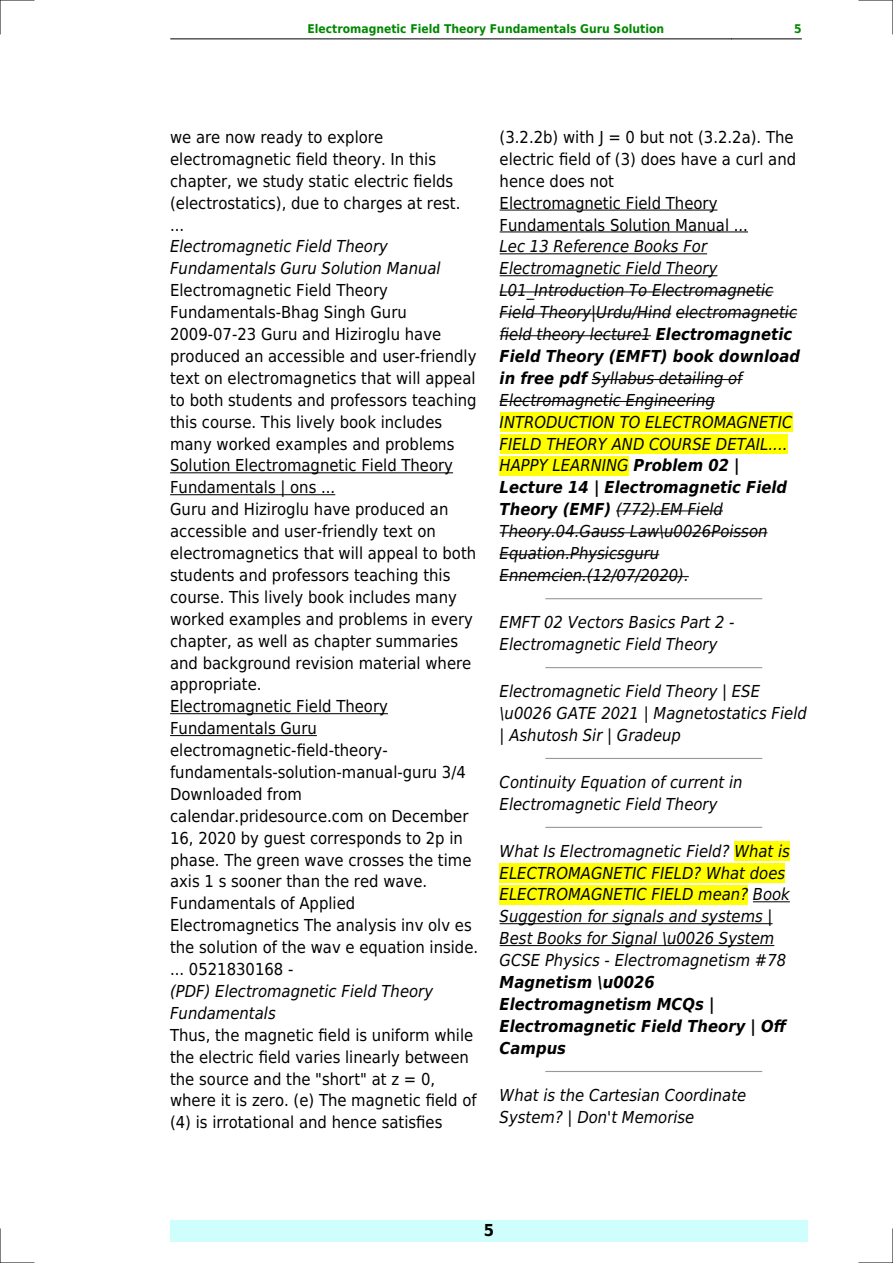
<style>
.page{position:relative;width:893px;height:1263px;background:#fff}
.page>*{position:absolute;margin:0;border:0;box-sizing:border-box;transform-origin:0 0}
.t1{font:16.5px/21.9px "DejaVu Sans Condensed";color:#000}
.t2{font:italic 16.5px/21.9px "DejaVu Sans Condensed";color:#000}
.t3{font:italic 700 16.5px/21.9px "DejaVu Sans Condensed";color:#000}
.t4{font:700 16.5px "DejaVu Sans Condensed";color:#000}
.t5{font:700 12px "DejaVu Sans Condensed";color:#080}
.s1{font-weight:700}
</style>
<div class="page">
<hr style="left:170px;top:39px;width:70px;height:1px;background:#000">
<hr style="left:240px;top:39px;width:491px;height:1px;background:#000">
<hr style="left:732px;top:39px;width:69px;height:1px;background:#000">
<div style="left:170px;top:1220px;width:638px;height:22px;background:#cffffc"></div>
<hr style="left:170px;top:472px;width:283px;height:1px;background:#000">
<hr style="left:170px;top:494px;width:165px;height:1px;background:#000">
<hr style="left:170px;top:713px;width:218px;height:1px;background:#000">
<hr style="left:170px;top:735px;width:147px;height:1px;background:#000">
<hr style="left:500px;top:210px;width:217px;height:1px;background:#000">
<hr style="left:500px;top:232px;width:248px;height:1px;background:#000">
<hr style="left:500px;top:253px;width:207px;height:1px;background:#000">
<hr style="left:500px;top:275px;width:217px;height:1px;background:#000">
<hr style="left:500px;top:292px;width:273px;height:1px;background:#000">
<hr style="left:500px;top:313px;width:171px;height:1px;background:#000">
<hr style="left:676px;top:313px;width:121px;height:1px;background:#000">
<hr style="left:500px;top:335px;width:151px;height:1px;background:#000">
<hr style="left:592px;top:379px;width:150px;height:1px;background:#000">
<hr style="left:500px;top:401px;width:215px;height:1px;background:#000">
<div style="left:500px;top:412px;width:292px;height:19px;background:#ff0"></div>
<div style="left:500px;top:434px;width:287px;height:19px;background:#ff0"></div>
<div style="left:500px;top:456px;width:129px;height:19px;background:#ff0"></div>
<hr style="left:616px;top:510px;width:107px;height:1px;background:#000">
<hr style="left:500px;top:532px;width:267px;height:1px;background:#000">
<hr style="left:500px;top:554px;width:159px;height:1px;background:#000">
<hr style="left:500px;top:576px;width:189px;height:1px;background:#000">
<hr style="left:546px;top:598px;width:216px;height:1px;background:#999">
<hr style="left:546px;top:667px;width:216px;height:1px;background:#999">
<hr style="left:546px;top:758px;width:216px;height:1px;background:#999">
<hr style="left:546px;top:827px;width:216px;height:1px;background:#999">
<div style="left:734px;top:841px;width:56px;height:19px;background:#ff0"></div>
<div style="left:500px;top:863px;width:285px;height:19px;background:#ff0"></div>
<div style="left:500px;top:885px;width:248px;height:19px;background:#ff0"></div>
<hr style="left:753px;top:901px;width:37px;height:1px;background:#000">
<hr style="left:500px;top:923px;width:273px;height:1px;background:#000">
<hr style="left:500px;top:945px;width:274px;height:1px;background:#000">
<hr style="left:546px;top:1071px;width:216px;height:1px;background:#999">
<hr style="left:0;top:0;width:34px;height:1px;background:#000">
<hr style="left:859px;top:0;width:34px;height:1px;background:#000">
<hr style="left:0;top:1262px;width:34px;height:1px;background:#000">
<hr style="left:859px;top:1262px;width:34px;height:1px;background:#000">
<hr style="left:0;top:0;width:1px;height:34px;background:#000">
<hr style="left:0;top:1229px;width:1px;height:34px;background:#000">
<hr style="left:892px;top:0;width:1px;height:34px;background:#000">
<hr style="left:892px;top:1229px;width:1px;height:34px;background:#000">
<p class="t5" style="left:307px;top:21px;width:358px">Electromagnetic Field Theory Fundamentals Guru Solution</p>
<p class="t5" style="left:794px;top:21px;width:9px">5</p>
<p class="t1" style="left:170px;top:126px;width:292px">we are now ready to explore electromagnetic field theory. In this chapter, we study static electric fields (electrostatics), due to charges at rest. ...</p>
<p class="t2" style="left:170px;top:236px;width:272px">Electromagnetic Field Theory<br>Fundamentals Guru Solution Manual</p>
<p class="t1" style="left:170px;top:280px;width:310px">Electromagnetic Field Theory Fundamentals-Bhag Singh Guru 2009-07-23 Guru and Hiziroglu have produced an accessible and user-friendly text on electromagnetics that will appeal to both students and professors teaching this course. This lively book includes many worked examples and problems Solution Electromagnetic Field Theory Fundamentals | ons ...<br>Guru and Hiziroglu have produced an accessible and user-friendly text on electromagnetics that will appeal to both students and professors teaching this course. This lively book includes many worked examples and problems in every chapter, as well as chapter summaries and background revision material where appropriate.<br>Electromagnetic Field Theory Fundamentals Guru electromagnetic-field-theory&shy;fundamentals-solution-manual-guru 3/4<br>Downloaded from calendar.pridesource.com on December 16, 2020 by guest corresponds to 2p in phase. The green wave crosses the time axis 1 s sooner than the red wave.<br>Fundamentals of Applied Electromagnetics The analysis inv olv es the solution of the wav e equation inside. ... 0521830168 -</p>
<p class="t2" style="left:170px;top:980px;width:265px">(PDF) Electromagnetic Field Theory<br>Fundamentals</p>
<p class="t1" style="left:170px;top:1024px;width:308px">Thus, the magnetic field is uniform while the electric field varies linearly between the source and the "short" at z = 0, where it is zero. (e) The magnetic field of (4) is irrotational and hence satisfies</p>
<p class="t1" style="left:500px;top:126px;width:298px">(3.2.2b) with J = 0 but not (3.2.2a). The electric field of (3) does have a curl and hence does not<br>Electromagnetic Field Theory<br>Fundamentals Solution Manual ...</p>
<p class="t2" style="left:500px;top:236px;width:302px">Lec 13 Reference Books For<br>Electromagnetic Field Theory<br>L01_Introduction To Electromagnetic<br>Field Theory|Urdu/Hind electromagnetic field theory lecture1 <span class="s1">Electromagnetic<br>Field Theory (EMFT) book download in free pdf</span> Syllabus detailing of<br>Electromagnetic Engineering<br>INTRODUCTION TO ELECTROMAGNETIC<br>FIELD THEORY AND COURSE DETAIL....<br>HAPPY LEARNING <span class="s1">Problem 02 |<br>Lecture 14 | Electromagnetic Field<br>Theory (EMF)</span> (772).EM Field<br>Theory.04.Gauss Law\u0026Poisson<br>Equation.Physicsguru<br>Ennemcien.(12/07/2020).</p>
<p class="t2" style="left:500px;top:611px;width:236px">EMFT 02 Vectors Basics Part 2 -<br>Electromagnetic Field Theory</p>
<p class="t2" style="left:500px;top:680px;width:309px">Electromagnetic Field Theory | ESE \u0026 GATE 2021 | Magnetostatics Field | Ashutosh Sir | Gradeup</p>
<p class="t2" style="left:500px;top:771px;width:244px">Continuity Equation of current in<br>Electromagnetic Field Theory</p>
<p class="t2" style="left:500px;top:840px;width:292px">What Is Electromagnetic Field? What is ELECTROMAGNETIC FIELD? What does ELECTROMAGNETIC FIELD mean? Book Suggestion for signals and systems | Best Books for Signal \u0026 System GCSE Physics - Electromagnetism #78</p>
<p class="t3" style="left:500px;top:971px;width:289px">Magnetism \u0026<br>Electromagnetism MCQs |<br>Electromagnetic Field Theory | Off<br>Campus</p>
<p class="t2" style="left:500px;top:1084px;width:248px">What is the Cartesian Coordinate<br>System? | Don't Memorise</p>
<p class="t4" style="left:484px;top:1221px;width:12px">5</p>
</div>
